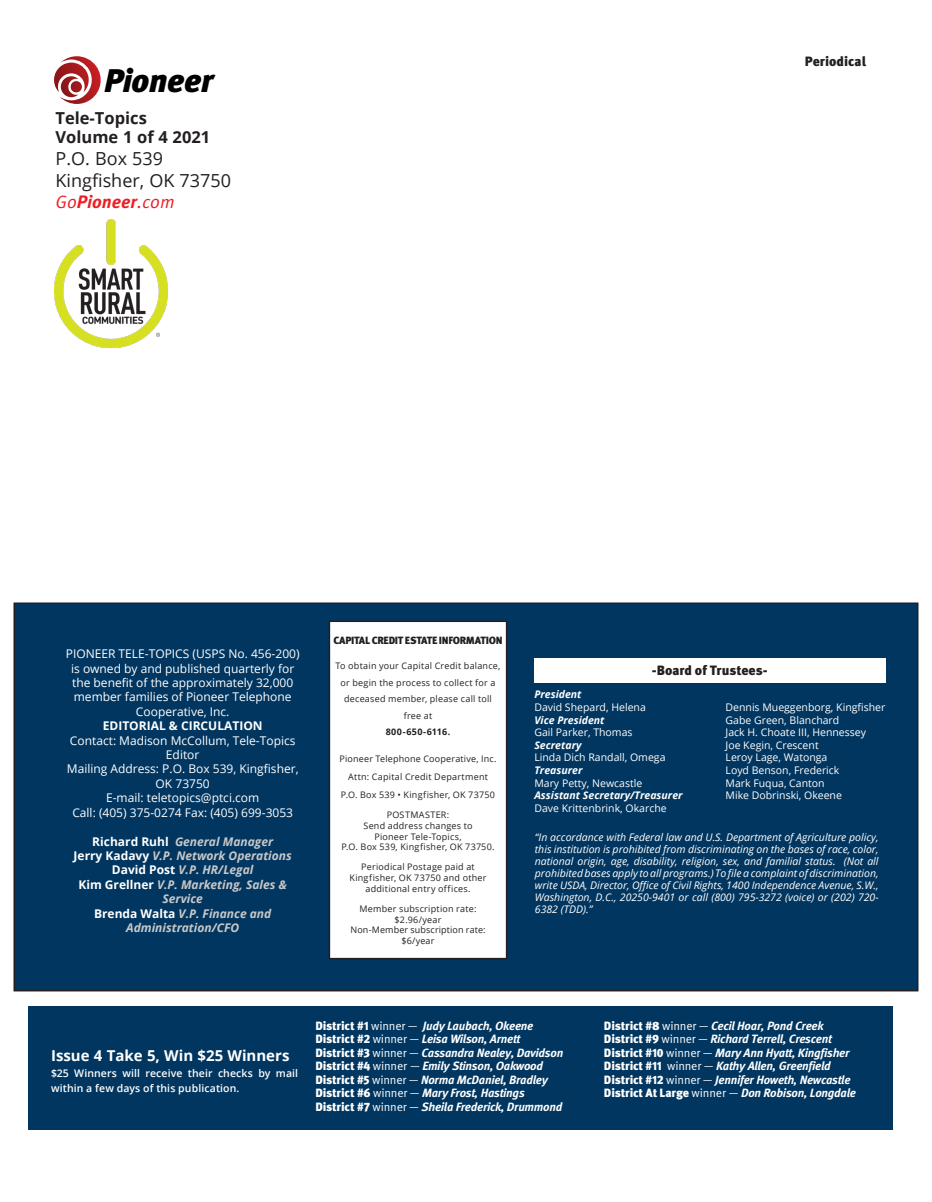
<style>
.page{position:relative;width:932px;height:1202px;background:#fff}
.page>*{position:absolute;margin:0;border:0;box-sizing:border-box;transform-origin:0 0}
.t1{font:italic 900 32.7px "Meta OT";letter-spacing:-.02em;color:#000}
.t2{font:18px "Open Sans";color:#231f20}
.t3{font:italic 700 18px "Meta OT";color:#ee1d23}
.t4{font:700 16.5px "Open Sans";color:#231f20}
.t5{font:700 15px "Open Sans";color:#fff}
.t6{font:900 13.5px "Meta OT";color:#231f20}
.Body_Copy_-_No_Inden{font:italic 700 12px "Meta OT";letter-spacing:-.025em;color:#fff}
.t7{font:12px/14.4px "Open Sans";color:#fff;text-align:center}
.t8{font:italic 700 12px/14.4px "Open Sans";color:#cac8c7;text-align:center}
.t9{font:700 12px "Open Sans";color:#fff}
.No_Spacing{font:italic 10.5px/12px "Open Sans";color:#fff;text-align:justify}
.t10{font:10.5px/12.6px "Open Sans";color:#fff}
.t11{font:600 10.5px/15px "Open Sans";letter-spacing:.01em;color:#fff}
.t12{font:900 10.5px "Meta OT";letter-spacing:-.03em;color:#231f20}
.t13{font:italic 700 10.5px "Open Sans";color:#fff}
.t14{font:9px/16.5px "Open Sans";letter-spacing:.025em;color:#231f20;text-align:center}
.t15{font:700 9px "Open Sans";letter-spacing:.045em;color:#231f20}
.s1{font-family:"Meta OT Norm Ita";font-weight:400;font-style:normal}
.s2{font-style:normal;color:#fff}
.s3{font-weight:700;font-style:italic}
.s4{font-weight:900;font-style:normal}
.s5{font-family:"Meta OT Norm";font-weight:400;font-style:normal}
</style>
<div class="page">
<svg style="left:54px;top:56px;width:47px;height:48px"></svg>
<div style="left:14px;top:603px;width:903px;height:387px;background:#003660"></div>
<div style="left:14px;top:602px;width:904px;height:389px;border:2px solid #231f20"></div>
<div style="left:329px;top:621px;width:177px;height:337px;background:#fff"></div>
<div style="left:328px;top:620px;width:179px;height:339px;border:2px solid #231f20"></div>
<div style="left:534px;top:658px;width:351px;height:24px;background:#fff"></div>
<div style="left:28px;top:1006px;width:864px;height:123px;background:#003660"></div>
<img style="left:54px;top:219px;width:113px;height:128px">
<p class="t1" style="left:104px;top:60px;width:111px">Pioneer</p>
<p class="t4" style="left:56px;top:106px;width:93px">Tele-Topics</p>
<p class="t4" style="left:56px;top:126px;width:156px">Volume 1 of 4 2021</p>
<p class="t2" style="left:56px;top:146px;width:109px">P.O. Box 539</p>
<p class="t2" style="left:56px;top:168px;width:177px">Kingfisher, OK 73750</p>
<p class="t3" style="left:56px;top:191px;width:121px"><span class="s1">Go</span>Pioneer<span class="s1">.com</span></p>
<p class="t6" style="left:804px;top:53px;width:63px">Periodical</p>
<p class="t7" style="left:66px;top:646px;width:235px">PIONEER TELE-TOPICS (USPS No. 456-200) is owned by and published quarterly for the benefit of the approximately 32,000 member families of Pioneer Telephone Cooperative, Inc.</p>
<p class="t9" style="left:103px;top:717px;width:161px">EDITORIAL &amp; CIRCULATION</p>
<p class="t7" style="left:70px;top:732px;width:227px">Contact: Madison McCollum, Tele-Topics<br>Editor</p>
<p class="t7" style="left:67px;top:761px;width:233px">Mailing Address: P.O. Box 539, Kingfisher,<br>OK 73750</p>
<p class="t7" style="left:72px;top:790px;width:222px">E-mail: teletopics@ptci.com<br>Call: (405) 375-0274 Fax: (405) 699-3053</p>
<p class="t8" style="left:92px;top:833px;width:182px"><span class="s2">Richard Ruhl</span> General Manager</p>
<p class="t8" style="left:74px;top:848px;width:220px"><span class="s2">Jerry Kadavy</span> V.P. Network Operations</p>
<p class="t8" style="left:78px;top:862px;width:210px"><span class="s2">David Post</span> V.P. HR/Legal<br><span class="s2">Kim Grellner</span> V.P. Marketing, Sales &amp;<br>Service</p>
<p class="t8" style="left:94px;top:905px;width:179px"><span class="s2">Brenda Walta</span> V.P. Finance and<br>Administration/CFO</p>
<p class="t12" style="left:333px;top:633px;width:171px">CAPITAL CREDIT ESTATE INFORMATION</p>
<p class="t14" style="left:335px;top:657px;width:166px">To obtain your Capital Credit balance, or begin the process to collect for a deceased member, please call toll free at</p>
<p class="t15" style="left:386px;top:725px;width:66px">800-650-6116.</p>
<p class="t14" style="left:339px;top:750px;width:158px">Pioneer Telephone Cooperative, Inc.</p>
<p class="t14" style="left:348px;top:768px;width:141px">Attn: Capital Credit Department</p>
<p class="t14" style="left:341px;top:786px;width:156px">P.O. Box 539 • Kingfisher, OK 73750</p>
<p class="t14" style="left:386px;top:806px;width:64px">POSTMASTER:</p>
<p class="t14" style="left:363px;top:817px;width:111px">Send address changes to</p>
<p class="t14" style="left:374px;top:828px;width:89px">Pioneer Tele-Topics,</p>
<p class="t14" style="left:341px;top:838px;width:155px">P.O. Box 539, Kingfisher, OK 73750.</p>
<p class="t14" style="left:361px;top:858px;width:115px">Periodical Postage paid at</p>
<p class="t14" style="left:349px;top:869px;width:138px">Kingfisher, OK 73750 and other</p>
<p class="t14" style="left:365px;top:880px;width:106px">additional entry offices.</p>
<p class="t14" style="left:359px;top:902px;width:118px;line-height:10.8px">Member subscription rate: $2.96/year</p>
<p class="t14" style="left:350px;top:924px;width:136px;line-height:10.8px">Non-Member subscription rate: $6/year</p>
<p class="t6" style="left:652px;top:662px;width:117px">-Board of Trustees-</p>
<p class="t10" style="left:534px;top:688px;width:113px"><span class="s3">President<br></span>David Shepard, Helena</p>
<p class="t10" style="left:534px;top:713px;width:100px"><span class="s3">Vice President<br></span>Gail Parker, Thomas</p>
<p class="t10" style="left:534px;top:738px;width:133px"><span class="s3">Secretary<br></span>Linda Dich Randall, Omega</p>
<p class="t10" style="left:534px;top:763px;width:109px"><span class="s3">Treasurer<br></span>Mary Petty, Newcastle</p>
<p class="t13" style="left:534px;top:788px;width:150px">Assistant Secretary/Treasurer</p>
<p class="t10" style="left:534px;top:801px;width:134px">Dave Krittenbrink, Okarche</p>
<p class="t10" style="left:725px;top:700px;width:161px">Dennis Mueggenborg, Kingfisher</p>
<p class="t10" style="left:725px;top:713px;width:115px">Gabe Green, Blanchard</p>
<p class="t10" style="left:725px;top:726px;width:142px">Jack H. Choate III, Hennessey</p>
<p class="t10" style="left:725px;top:738px;width:95px">Joe Kegin, Crescent</p>
<p class="t10" style="left:725px;top:751px;width:103px">Leroy Lage, Watonga</p>
<p class="t10" style="left:725px;top:763px;width:115px">Loyd Benson, Frederick</p>
<p class="t10" style="left:725px;top:776px;width:101px">Mark Fuqua, Canton</p>
<p class="t10" style="left:725px;top:789px;width:118px">Mike Dobrinski, Okeene</p>
<p class="No_Spacing" style="left:535px;top:831px;width:345px">“In accordance with Federal law and U.S. Department of Agriculture policy, this institution is prohibited from discriminating on the bases of race, color, national origin, age, disability, religion, sex, and familial status. (Not all prohibited bases apply to all programs.) To file a complaint of discrimination, write USDA, Director, Office of Civil Rights, 1400 Independence Avenue, S.W., Washington, D.C., 20250-9401 or call (800) 795-3272 (voice) or (202) 720- 6382 (TDD).”</p>
<p class="t5" style="left:51px;top:1044px;width:240px">Issue 4 Take 5, Win $25 Winners</p>
<p class="t11" style="left:51px;top:1066px;width:248px">$25 Winners will receive their checks by mail within a few days of this publication.</p>
<p class="Body_Copy_-_No_Inden" style="left:315px;top:1018px;width:219px"><span class="s4">District #1</span> <span class="s5">winner —</span> Judy Laubach, Okeene</p>
<p class="Body_Copy_-_No_Inden" style="left:315px;top:1031px;width:206px"><span class="s4">District #2</span> <span class="s5">winner —</span> Leisa Wilson, Arnett</p>
<p class="Body_Copy_-_No_Inden" style="left:315px;top:1045px;width:249px"><span class="s4">District #3</span> <span class="s5">winner —</span> Cassandra Nealey, Davidson</p>
<p class="Body_Copy_-_No_Inden" style="left:315px;top:1058px;width:229px"><span class="s4">District #4</span> <span class="s5">winner —</span> Emily Stinson, Oakwood</p>
<p class="Body_Copy_-_No_Inden" style="left:315px;top:1072px;width:234px"><span class="s4">District #5</span> <span class="s5">winner —</span> Norma McDaniel, Bradley</p>
<p class="Body_Copy_-_No_Inden" style="left:315px;top:1085px;width:211px"><span class="s4">District #6</span> <span class="s5">winner —</span> Mary Frost, Hastings</p>
<p class="Body_Copy_-_No_Inden" style="left:315px;top:1099px;width:248px"><span class="s4">District #7</span> <span class="s5">winner —</span> Sheila Frederick, Drummond</p>
<p class="Body_Copy_-_No_Inden" style="left:604px;top:1018px;width:221px"><span class="s4">District #8</span> <span class="s5">winner —</span> Cecil Hoar, Pond Creek</p>
<p class="Body_Copy_-_No_Inden" style="left:604px;top:1031px;width:229px"><span class="s4">District #9</span> <span class="s5">winner —</span> Richard Terrell, Crescent</p>
<p class="Body_Copy_-_No_Inden" style="left:604px;top:1045px;width:247px"><span class="s4">District #10</span> <span class="s5">winner —</span> Mary Ann Hyatt, Kingfisher</p>
<p class="Body_Copy_-_No_Inden" style="left:604px;top:1058px;width:228px"><span class="s4">District #11</span> <span class="s5">winner —</span> Kathy Allen, Greenfield</p>
<p class="Body_Copy_-_No_Inden" style="left:604px;top:1072px;width:248px"><span class="s4">District #12</span> <span class="s5">winner —</span> Jennifer Howeth, Newcastle</p>
<p class="Body_Copy_-_No_Inden" style="left:604px;top:1085px;width:253px"><span class="s4">District At Large</span> <span class="s5">winner —</span> Don Robison, Longdale</p>
</div>
